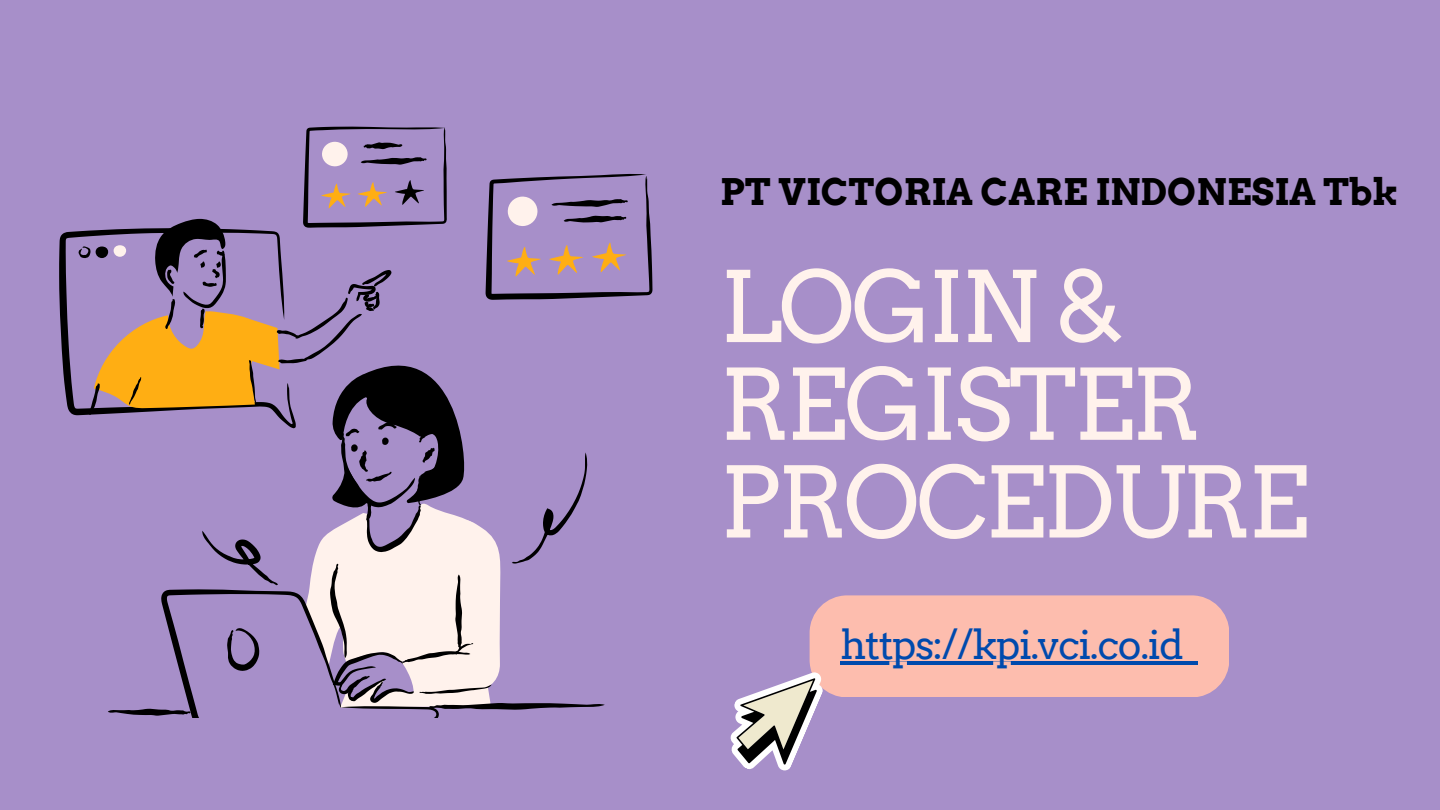
<style>
.page{position:relative;width:1440px;height:810px;background:#a78fc9}
.page>*{position:absolute;margin:0;border:0;box-sizing:border-box;transform-origin:0 0}
.t1{font:97.7px/97.7px "Arvo";letter-spacing:-.035em;color:#fff2ec}
.t2{font:40px "Arvo";letter-spacing:-.035em;color:#004aad}
.t3{font:700 36.7px "Arvo";letter-spacing:.005em;color:#000}
</style>
<div class="page">
<svg style="left:59px;top:231px;width:19px;height:185px"></svg>
<svg style="left:78px;top:126px;width:574px;height:592px"></svg>
<div style="left:810px;top:595px;width:419px;height:102px;background:#fdbdae;border-radius:38px"></div>
<hr style="left:840px;top:661px;width:343px;height:4px;background:#004aad">
<hr style="left:1183px;top:661px;width:14px;height:4px;background:#004aad">
<svg style="left:730px;top:647px;width:99px;height:124px"></svg>
<h2 class="t3" style="left:720px;top:170px;width:680px">PT VICTORIA CARE INDONESIA Tbk</h2>
<h1 class="t1" style="left:720px;top:258px;width:591px">LOGIN &amp;<br>REGISTER<br>PROCEDURE</h1>
<p class="t2" style="left:840px;top:621px;width:345px">https://kpi.vci.co.id</p>
</div>
